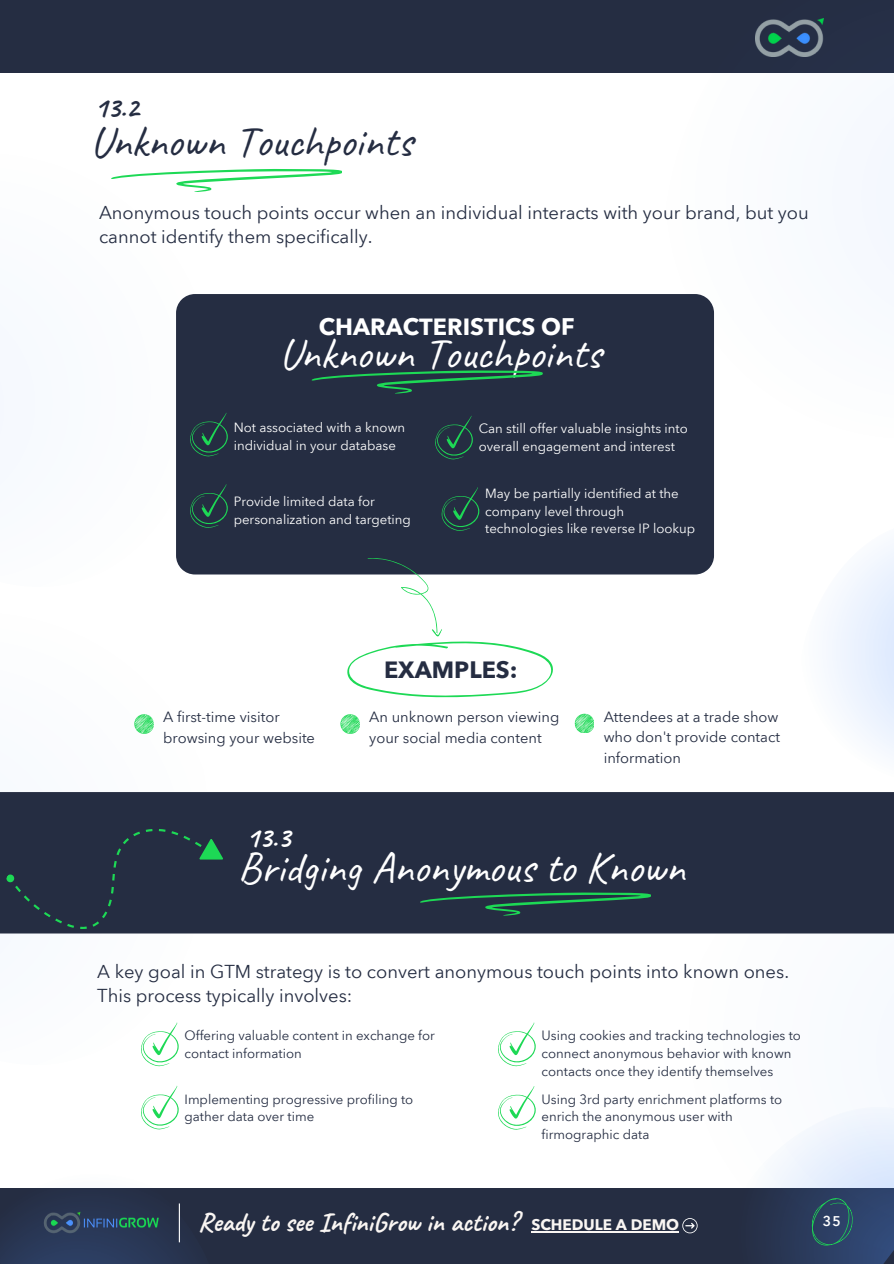
<style>
.page{position:relative;width:894px;height:1264px;background:#fff}
.page>*{position:absolute;margin:0;border:0;box-sizing:border-box;transform-origin:0 0}
.t1{font:43.8px "Caveat";color:#fff}
.t2{font:43.8px "Caveat";color:#252d42}
.t3{font:700 28.65px "Caveat";color:#252d42}
.t4{font:700 28.65px "Caveat";color:#fff}
.t5{font:700 26.85px "Caveat";color:#faf6f3}
.t6{font:700 23.4px "Avenir Next Arabic";color:#fff}
.t7{font:700 23.4px "Avenir Next Arabic";color:#252d42}
.t8{font:18.45px/24.6px "Avenir Next Arabic";color:#252d42}
.t9{font:700 15.15px "Avenir Next Arabic";color:#faf6f3}
.t10{font:14.7px/20.2px "Avenir Next Arabic";color:#252d42}
.t11{font:600 13.8px "Avenir Next Arabic";color:#fff}
.t12{font:13.2px/17.5px "Avenir Next Arabic";color:#252d42}
.t13{font:13.2px/17.5px "Avenir Next Arabic";color:#fff}
</style>
<div class="page">
<div style="left:0;top:0;width:893px;height:1263px;background:#252d42"></div>
<div style="left:0;top:73px;width:893px;height:1114px;background:#fff"></div>
<svg style="left:713px;top:18px;width:180px;height:541px"></svg>
<img style="left:755px;top:18px;width:67px;height:38px">
<svg style="left:0;top:1129px;width:272px;height:134px"></svg>
<svg style="left:649px;top:1107px;width:244px;height:156px"></svg>
<svg style="left:811px;top:1197px;width:42px;height:48px;background:#2a4c63"></svg>
<img style="left:42px;top:1207px;width:118px;height:30px">
<hr style="left:179px;top:1203px;width:1px;height:39px;background:#fff">
<svg style="left:111px;top:169px;width:231px;height:23px"></svg>
<svg style="left:768px;top:501px;width:125px;height:254px"></svg>
<div style="left:176px;top:294px;width:537px;height:280px;background:#252d42"></div>
<svg style="left:311px;top:370px;width:231px;height:24px;background:#234b45"></svg>
<svg style="left:0;top:436px;width:276px;height:631px"></svg>
<svg style="left:189px;top:412px;width:40px;height:44px;background:#234144"></svg>
<svg style="left:433px;top:415px;width:41px;height:44px;background:#234144"></svg>
<svg style="left:189px;top:484px;width:40px;height:44px;background:#234144"></svg>
<svg style="left:440px;top:487px;width:40px;height:44px;background:#234144"></svg>
<svg style="left:134px;top:714px;width:20px;height:20px"></svg>
<svg style="left:340px;top:714px;width:20px;height:20px"></svg>
<svg style="left:347px;top:553px;width:207px;height:144px"></svg>
<svg style="left:574px;top:713px;width:20px;height:20px"></svg>
<div style="left:0;top:792px;width:893px;height:141px;background:#252d42"></div>
<svg style="left:420px;top:892px;width:230px;height:24px;background:#234b45"></svg>
<svg style="left:5px;top:774px;width:224px;height:191px"></svg>
<svg style="left:139px;top:1022px;width:41px;height:44px"></svg>
<svg style="left:141px;top:1085px;width:38px;height:44px"></svg>
<svg style="left:498px;top:1022px;width:38px;height:44px"></svg>
<svg style="left:498px;top:1086px;width:38px;height:43px"></svg>
<svg style="left:682px;top:1217px;width:15px;height:16px"></svg>
<hr style="left:531px;top:1231px;width:148px;height:1px;background:#faf6f3">
<p class="t3" style="left:94px;top:90px;width:46px">13.2</p>
<p class="t2" style="left:90px;top:114px;width:323px">Unknown Touchpoints</p>
<h4 class="t8" style="left:99px;top:200px;width:711px">Anonymous touch points occur when an individual interacts with your brand, but you cannot identify them specifically.</h4>
<p class="t6" style="left:319px;top:313px;width:257px">CHARACTERISTICS OF</p>
<p class="t1" style="left:279px;top:326px;width:323px">Unknown Touchpoints</p>
<h3 class="t13" style="left:234px;top:419px;width:173px">Not associated with a known individual in your database</h3>
<h1 class="t13" style="left:478px;top:419px;width:210px">Can still offer valuable insights into overall engagement and interest</h1>
<p class="t13" style="left:234px;top:493px;width:178px">Provide limited data for personalization and targeting</p>
<p class="t13" style="left:485px;top:484px;width:211px">May be partially identified at the company level through technologies like reverse IP lookup</p>
<p class="t10" style="left:163px;top:707px;width:153px">A first-time visitor browsing your website</p>
<p class="t4" style="left:246px;top:819px;width:46px">13.3</p>
<p class="t7" style="left:384px;top:656px;width:135px">EXAMPLES:</p>
<p class="t10" style="left:369px;top:707px;width:191px">An unknown person viewing your social media content</p>
<p class="t10" style="left:603px;top:706px;width:178px;text-align:justify">Attendees at a trade show who don't provide contact information</p>
<p class="t1" style="left:238px;top:839px;width:448px">Bridging Anonymous to Known</p>
<p class="t8" style="left:97px;top:959px;width:693px">A key goal in GTM strategy is to convert anonymous touch points into known ones.<br>This process typically involves:</p>
<p class="t12" style="left:184px;top:1026px;width:252px">Offering valuable content in exchange for contact information</p>
<p class="t12" style="left:184px;top:1090px;width:230px">Implementing progressive profiling to gather data over time</p>
<p class="t12" style="left:541px;top:1026px;width:261px">Using cookies and tracking technologies to connect anonymous behavior with known contacts once they identify themselves</p>
<p class="t12" style="left:541px;top:1090px;width:242px">Using 3rd party enrichment platforms to enrich the anonymous user with firmographic data</p>
<p class="t5" style="left:199px;top:1204px;width:320px">Ready to see InfiniGrow in action?</p>
<p class="t9" style="left:531px;top:1215px;width:149px">SCHEDULE A DEMO</p>
<h1 class="t11" style="left:822px;top:1212px;width:20px">35</h1>
</div>
